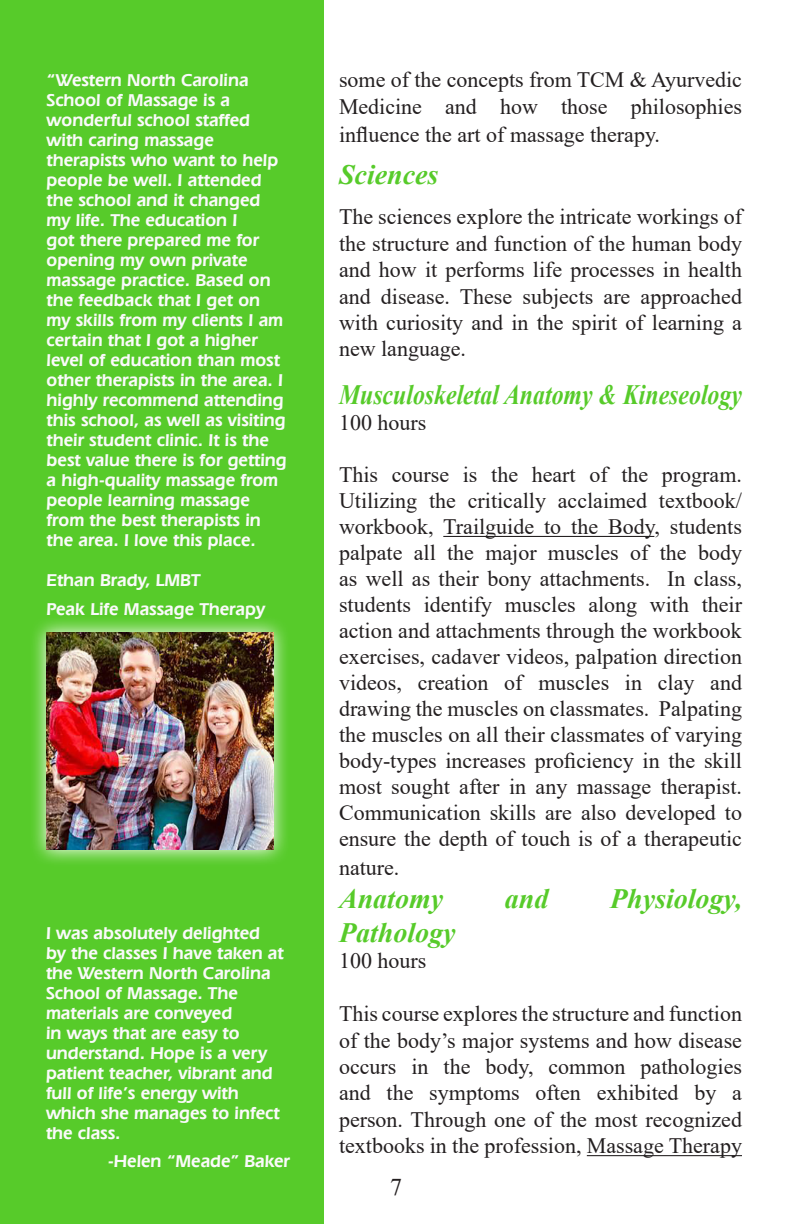
<style>
.page{position:relative;width:792px;height:1224px;background:#fff}
.page>*{position:absolute;margin:0;border:0;box-sizing:border-box;transform-origin:0 0}
.t1{font:italic 700 28px "Times New Roman";color:#57cb2a}
.t2{font:italic 700 28px "Times New Roman";color:#57cb2a;scale:.85 1}
.t3{font:24px "Times New Roman";color:#231f20}
.t4{font:22px/26px "Times New Roman";color:#231f20;text-align:justify}
.t5{font:600 18px/20px "Eras IT Cby BT";color:#fafafa}
</style>
<div class="page">
<hr style="left:443px;top:536px;width:211px;height:1px;background:#231f20">
<hr style="left:587px;top:1155px;width:155px;height:1px;background:#231f20">
<div style="left:0;top:0;width:324px;height:1224px;background:#57cb2a"></div>
<svg style="left:34px;top:620px;width:252px;height:243px;background:#7bd459"></svg>
<img style="left:46px;top:632px;width:228px;height:217px">
<p class="t5" style="left:47px;top:69px;width:242px">“Western North Carolina<br>School of Massage is a wonderful school staffed with caring massage therapists who want to help people be well. I attended the school and it changed my life. The education I<br>got there prepared me for opening my own private massage practice. Based on the feedback that I get on my skills from my clients I am certain that I got a higher level of education than most other therapists in the area. I highly recommend attending this school, as well as visiting their student clinic. It is the best value there is for getting a high-quality massage from people learning massage from the best therapists in the area. I love this place.</p>
<p class="t5" style="left:47px;top:569px;width:155px">Ethan Brady, LMBT</p>
<p class="t5" style="left:47px;top:598px;width:220px">Peak Life Massage Therapy</p>
<p class="t5" style="left:46px;top:922px;width:239px">I was absolutely delighted by the classes I have taken at the Western North Carolina<br>School of Massage. The materials are conveyed<br>in ways that are easy to understand. Hope is a very patient teacher, vibrant and full of life’s energy with which she manages to infect the class.</p>
<p class="t5" style="left:108px;top:1151px;width:184px">-Helen “Meade” Baker</p>
<p class="t4" style="left:339px;top:66px;width:405px">some of the concepts from TCM &amp; Ayurvedic<br>Medicine and how those philosophies</p>
<p class="t4" style="left:339px;top:121px;width:323px">influence the art of massage therapy.</p>
<p class="t1" style="left:339px;top:155px;width:101px">Sciences</p>
<p class="t4" style="left:339px;top:203px;width:405px">The sciences explore the intricate workings of the structure and function of the human body and how it performs life processes in health and disease. These subjects are approached with curiosity and in the spirit of learning a new language.</p>
<p class="t2" style="left:339px;top:375px;width:476px">Musculoskeletal Anatomy &amp; Kineseology</p>
<p class="t4" style="left:339px;top:409px;width:89px">100 hours</p>
<p class="t4" style="left:339px;top:461px;width:405px">This course is the heart of the program.<br>Utilizing the critically acclaimed textbook/ workbook, Trailguide to the Body, students palpate all the major muscles of the body as well as their bony attachments. In class, students identify muscles along with their action and attachments through the workbook exercises, cadaver videos, palpation direction videos, creation of muscles in clay and drawing the muscles on classmates. Palpating the muscles on all their classmates of varying body-types increases proficiency in the skill most sought after in any massage therapist.<br>Communication skills are also developed to ensure the depth of touch is of a therapeutic</p>
<p class="t4" style="left:339px;top:854px;width:62px">nature.</p>
<p class="t1" style="left:339px;top:880px;width:106px">Anatomy</p>
<p class="t1" style="left:505px;top:880px;width:45px">and</p>
<p class="t1" style="left:610px;top:880px;width:133px">Physiology,</p>
<p class="t1" style="left:339px;top:913px;width:118px">Pathology</p>
<p class="t4" style="left:339px;top:947px;width:89px">100 hours</p>
<p class="t4" style="left:339px;top:1000px;width:405px">This course explores the structure and function of the body’s major systems and how disease occurs in the body, common pathologies and the symptoms often exhibited by a person. Through one of the most recognized textbooks in the profession, Massage Therapy</p>
<p class="t3" style="left:390px;top:1170px;width:13px">7</p>
</div>
